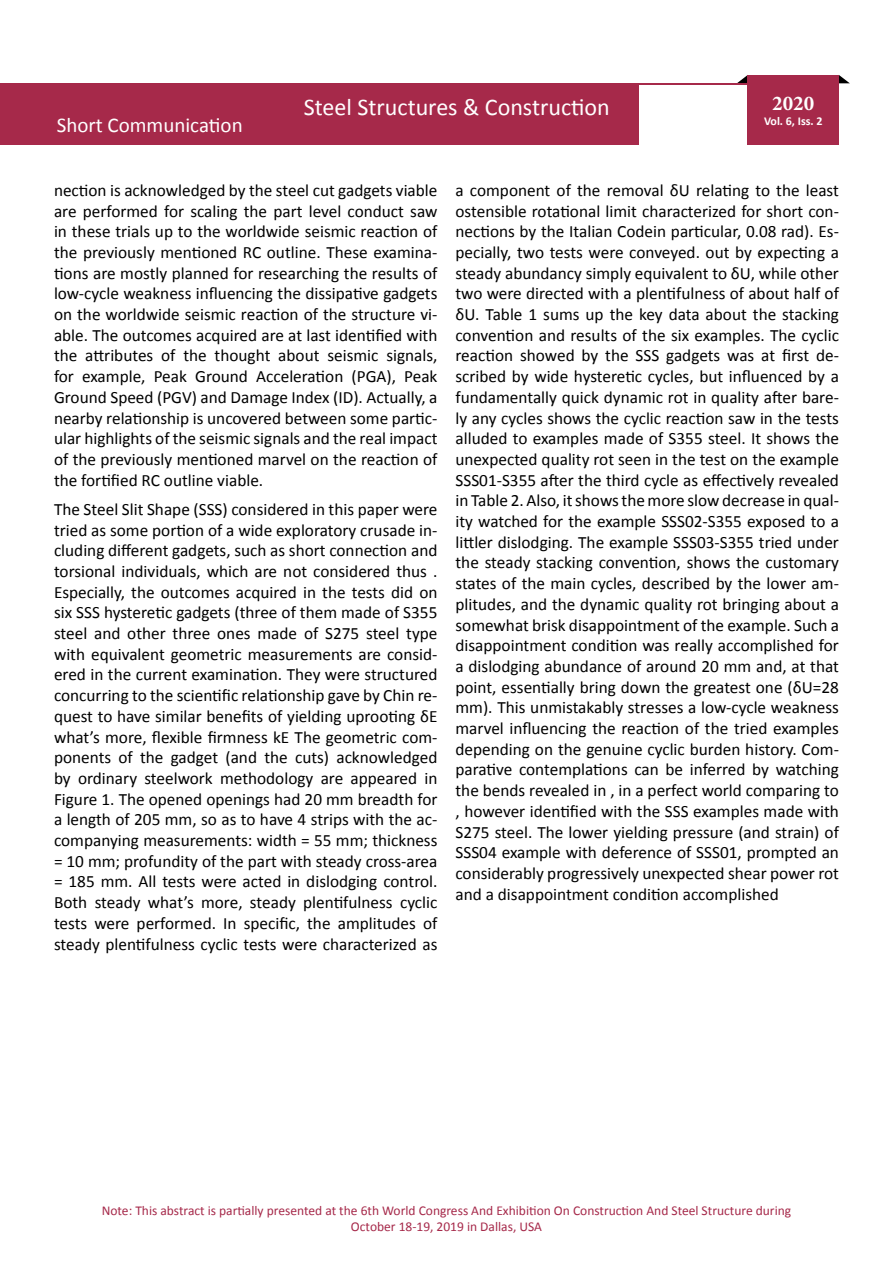
<style>
.page{position:relative;width:893px;height:1263px;background:#fff}
.page>*{position:absolute;margin:0;border:0;box-sizing:border-box;transform-origin:0 0}
.t1{font:24px "Calibri";color:#fff}
.t2{font:21px "Calibri";color:#fff}
.t3{font:700 21px "Minion Pro";color:#fff}
.t4{font:17.25px/20.7px "Calibri";color:#000;text-align:justify}
.t5{font:13.5px/16.2px "Calibri";color:#a6294a;text-align:center}
.t6{font:700 12px "Calibri";color:#fff}
</style>
<div class="page">
<svg style="left:839px;top:75px;width:11px;height:8px"></svg>
<svg style="left:737px;top:75px;width:11px;height:8px"></svg>
<div style="left:1px;top:83px;width:838px;height:62px;background:#a6294a"></div>
<div style="left:639px;top:85px;width:203px;height:60px;background:#fff"></div>
<div style="left:748px;top:75px;width:91px;height:70px;background:#a6294a"></div>
<p class="t2" style="left:57px;top:112px;width:187px">Short Communication</p>
<h1 class="t1" style="left:304px;top:92px;width:308px">Steel Structures &amp; Construction</h1>
<p class="t3" style="left:772px;top:89px;width:43px">2020</p>
<p class="t6" style="left:764px;top:113px;width:60px">Vol. 6, Iss. 2</p>
<p class="t4" style="left:54px;top:180px;width:385px">nection is acknowledged by the steel cut gadgets viable are performed for scaling the part level conduct saw in these trials up to the worldwide seismic reaction of the previously mentioned RC outline. These examina&shy;tions are mostly planned for researching the results of low-cycle weakness influencing the dissipative gadgets on the worldwide seismic reaction of the structure vi&shy;able. The outcomes acquired are at last identified with the attributes of the thought about seismic signals, for example, Peak Ground Acceleration (PGA), Peak Ground Speed (PGV) and Damage Index (ID). Actually, a nearby relationship is uncovered between some partic&shy;ular highlights of the seismic signals and the real impact of the previously mentioned marvel on the reaction of the fortified RC outline viable.</p>
<p class="t4" style="left:54px;top:499px;width:385px">The Steel Slit Shape (SSS) considered in this paper were tried as some portion of a wide exploratory crusade in&shy;cluding different gadgets, such as short connection and torsional individuals, which are not considered thus .<br>Especially, the outcomes acquired in the tests did on six SSS hysteretic gadgets (three of them made of S355 steel and other three ones made of S275 steel type with equivalent geometric measurements are consid&shy;ered in the current examination. They were structured concurring to the scientific relationship gave by Chin re&shy;quest to have similar benefits of yielding uprooting δE what’s more, flexible firmness kE The geometric com&shy;ponents of the gadget (and the cuts) acknowledged by ordinary steelwork methodology are appeared in Figure 1. The opened openings had 20 mm breadth for a length of 205 mm, so as to have 4 strips with the ac&shy;companying measurements: width = 55 mm; thickness = 10 mm; profundity of the part with steady cross-area = 185 mm. All tests were acted in dislodging control.<br>Both steady what’s more, steady plentifulness cyclic tests were performed. In specific, the amplitudes of steady plentifulness cyclic tests were characterized as</p>
<p class="t4" style="left:455px;top:180px;width:385px">a component of the removal δU relating to the least ostensible rotational limit characterized for short con&shy;nections by the Italian Codein particular, 0.08 rad). Es&shy;pecially, two tests were conveyed. out by expecting a steady abundancy simply equivalent to δU, while other two were directed with a plentifulness of about half of δU. Table 1 sums up the key data about the stacking convention and results of the six examples. The cyclic reaction showed by the SSS gadgets was at first de&shy;scribed by wide hysteretic cycles, but influenced by a fundamentally quick dynamic rot in quality after bare&shy;ly any cycles shows the cyclic reaction saw in the tests alluded to examples made of S355 steel. It shows the unexpected quality rot seen in the test on the example SSS01-S355 after the third cycle as effectively revealed in Table 2. Also, it shows the more slow decrease in qual&shy;ity watched for the example SSS02-S355 exposed to a littler dislodging. The example SSS03-S355 tried under the steady stacking convention, shows the customary states of the main cycles, described by the lower am&shy;plitudes, and the dynamic quality rot bringing about a somewhat brisk disappointment of the example. Such a disappointment condition was really accomplished for a dislodging abundance of around 20 mm and, at that point, essentially bring down the greatest one (δU=28 mm). This unmistakably stresses a low-cycle weakness marvel influencing the reaction of the tried examples depending on the genuine cyclic burden history. Com&shy;parative contemplations can be inferred by watching the bends revealed in , in a perfect world comparing to , however identified with the SSS examples made with S275 steel. The lower yielding pressure (and strain) of SSS04 example with deference of SSS01, prompted an considerably progressively unexpected shear power rot and a disappointment condition accomplished</p>
<p class="t5" style="left:102px;top:1202px;width:691px">Note: This abstract is partially presented at the 6th World Congress And Exhibition On Construction And Steel Structure during<br>October 18-19, 2019 in Dallas, USA</p>
</div>
